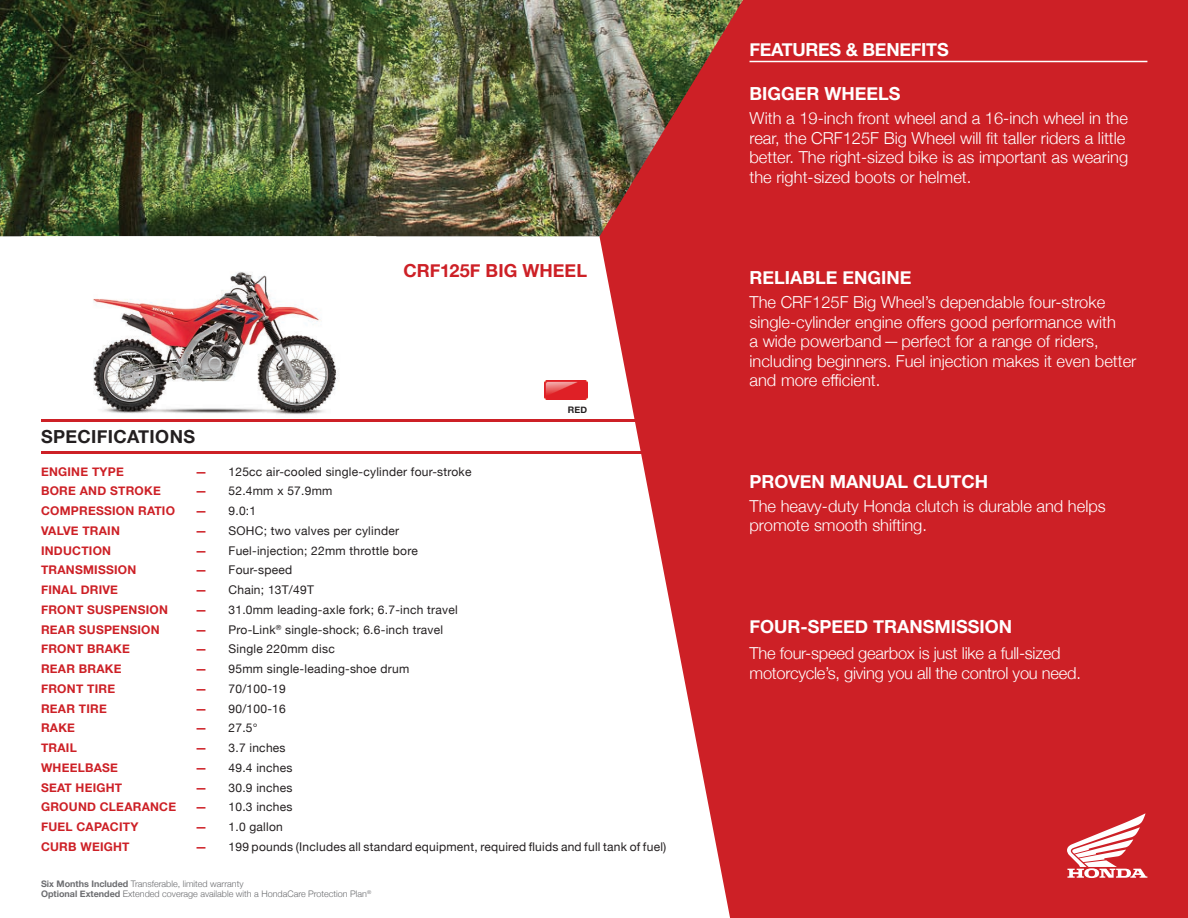
<style>
.page{position:relative;width:1188px;height:918px;background:#fff}
.page>*{position:absolute;margin:0;border:0;box-sizing:border-box;transform-origin:0 0}
.t1{font:700 18px "Helvetica Neue";color:#fff}
.t2{font:700 18px "Helvetica Neue";letter-spacing:.005em;color:#cd2026}
.t3{font:700 18px "Helvetica Neue";letter-spacing:.02em;color:#231f20}
.t4{font:300 16.5px/19.5px "Helvetica Neue";color:#fff}
.t5{font:12px "Helvetica Neue";letter-spacing:.02em;color:#231f20}
.t6{font:700 12px "Helvetica Neue";letter-spacing:.02em;color:#cd2026}
.t7{font:300 9px/9.8px "Helvetica Neue";color:#6c6d70}
.t8{font:700 9px "Helvetica Neue";color:#231f20}
.s1{font-weight:700;color:#cd2026}
.s2{font-weight:700}
</style>
<div class="page">
<img style="left:0;top:0;width:599px;height:236px">
<svg style="left:599px;top:0;width:589px;height:918px;background:#ce363a"></svg>
<hr style="left:41px;top:451px;width:641px;height:3px;background:#cd2026">
<hr style="left:41px;top:419px;width:641px;height:3px;background:#cd2026">
<svg style="left:1067px;top:814px;width:80px;height:64px"></svg>
<hr style="left:750px;top:61px;width:397px;height:1px;background:#fff">
<img style="left:545px;top:381px;width:42px;height:18px">
<img style="left:21px;top:236px;width:355px;height:179px">
<p class="t2" style="left:404px;top:256px;width:185px">CRF125F BIG WHEEL</p>
<p class="t8" style="left:568px;top:402px;width:21px">RED</p>
<p class="t3" style="left:41px;top:423px;width:156px">SPECIFICATIONS</p>
<p class="t6" style="left:41px;top:462px;width:84px">ENGINE TYPE</p>
<p class="t5" style="left:195px;top:463px;width:278px"><span class="s1">—</span> 125cc air-cooled single-cylinder four-stroke</p>
<p class="t6" style="left:41px;top:482px;width:121px">BORE AND STROKE</p>
<p class="t5" style="left:195px;top:483px;width:139px"><span class="s1">—</span> 52.4mm x 57.9mm</p>
<p class="t6" style="left:41px;top:501px;width:136px">COMPRESSION RATIO</p>
<p class="t5" style="left:195px;top:502px;width:62px"><span class="s1">—</span> 9.0:1</p>
<p class="t6" style="left:41px;top:521px;width:80px">VALVE TRAIN</p>
<p class="t5" style="left:195px;top:522px;width:205px"><span class="s1">—</span> SOHC; two valves per cylinder</p>
<p class="t6" style="left:41px;top:541px;width:72px">INDUCTION</p>
<p class="t5" style="left:195px;top:542px;width:224px"><span class="s1">—</span> Fuel-injection; 22mm throttle bore</p>
<p class="t6" style="left:41px;top:561px;width:97px">TRANSMISSION</p>
<p class="t5" style="left:195px;top:561px;width:98px"><span class="s1">—</span> Four-speed</p>
<p class="t6" style="left:41px;top:580px;width:79px">FINAL DRIVE</p>
<p class="t5" style="left:195px;top:581px;width:120px"><span class="s1">—</span> Chain; 13T/49T</p>
<p class="t6" style="left:41px;top:600px;width:128px">FRONT SUSPENSION</p>
<p class="t5" style="left:195px;top:601px;width:264px"><span class="s1">—</span> 31.0mm leading-axle fork; 6.7-inch travel</p>
<p class="t6" style="left:41px;top:620px;width:120px">REAR SUSPENSION</p>
<p class="t5" style="left:195px;top:621px;width:249px"><span class="s1">—</span> Pro-Link<sup>®</sup> single-shock; 6.6-inch travel</p>
<p class="t6" style="left:41px;top:640px;width:90px">FRONT BRAKE</p>
<p class="t5" style="left:195px;top:640px;width:141px"><span class="s1">—</span> Single 220mm disc</p>
<p class="t6" style="left:41px;top:659px;width:82px">REAR BRAKE</p>
<p class="t5" style="left:195px;top:660px;width:216px"><span class="s1">—</span> 95mm single-leading-shoe drum</p>
<p class="t6" style="left:41px;top:679px;width:76px">FRONT TIRE</p>
<p class="t5" style="left:195px;top:680px;width:92px"><span class="s1">—</span> 70/100-19</p>
<p class="t6" style="left:41px;top:699px;width:67px">REAR TIRE</p>
<p class="t5" style="left:195px;top:700px;width:92px"><span class="s1">—</span> 90/100-16</p>
<p class="t6" style="left:41px;top:719px;width:36px">RAKE</p>
<p class="t5" style="left:195px;top:719px;width:64px"><span class="s1">—</span> 27.5°</p>
<p class="t6" style="left:41px;top:738px;width:37px">TRAIL</p>
<p class="t5" style="left:195px;top:739px;width:92px"><span class="s1">—</span> 3.7 inches</p>
<p class="t6" style="left:41px;top:758px;width:79px">WHEELBASE</p>
<p class="t5" style="left:195px;top:759px;width:99px"><span class="s1">—</span> 49.4 inches</p>
<p class="t6" style="left:41px;top:778px;width:83px">SEAT HEIGHT</p>
<p class="t5" style="left:195px;top:779px;width:99px"><span class="s1">—</span> 30.9 inches</p>
<p class="t6" style="left:41px;top:798px;width:137px">GROUND CLEARANCE</p>
<p class="t5" style="left:195px;top:798px;width:99px"><span class="s1">—</span> 10.3 inches</p>
<p class="t6" style="left:41px;top:817px;width:99px">FUEL CAPACITY</p>
<p class="t5" style="left:195px;top:818px;width:89px"><span class="s1">—</span> 1.0 gallon</p>
<p class="t6" style="left:41px;top:837px;width:90px">CURB WEIGHT</p>
<p class="t5" style="left:195px;top:838px;width:473px"><span class="s1">—</span> 199 pounds (Includes all standard equipment, required fluids and full tank of fuel)</p>
<p class="t7" style="left:41px;top:878px;width:332px"><span class="s2">Six Months Included</span> Transferable, limited warranty<br><span class="s2">Optional Extended</span> Extended coverage available with a HondaCare Protection Plan<sup>®</sup></p>
<p class="t1" style="left:750px;top:36px;width:201px">FEATURES &amp; BENEFITS</p>
<p class="t1" style="left:750px;top:80px;width:152px">BIGGER WHEELS</p>
<p class="t4" style="left:750px;top:107px;width:380px">With a 19-inch front wheel and a 16-inch wheel in the rear, the CRF125F Big Wheel will fit taller riders a little better. The right-sized bike is as important as wearing the right-sized boots or helmet.</p>
<p class="t1" style="left:750px;top:264px;width:163px">RELIABLE ENGINE</p>
<p class="t4" style="left:750px;top:291px;width:388px">The CRF125F Big Wheel’s dependable four-stroke single-cylinder engine offers good performance with<br>a wide powerband—perfect for a range of riders, including beginners. Fuel injection makes it even better and more efficient.</p>
<p class="t1" style="left:750px;top:467px;width:240px">PROVEN MANUAL CLUTCH</p>
<p class="t4" style="left:750px;top:495px;width:358px">The heavy-duty Honda clutch is durable and helps promote smooth shifting.</p>
<p class="t1" style="left:750px;top:612px;width:264px">FOUR-SPEED TRANSMISSION</p>
<p class="t4" style="left:750px;top:642px;width:333px">The four-speed gearbox is just like a full-sized motorcycle’s, giving you all the control you need.</p>
</div>
